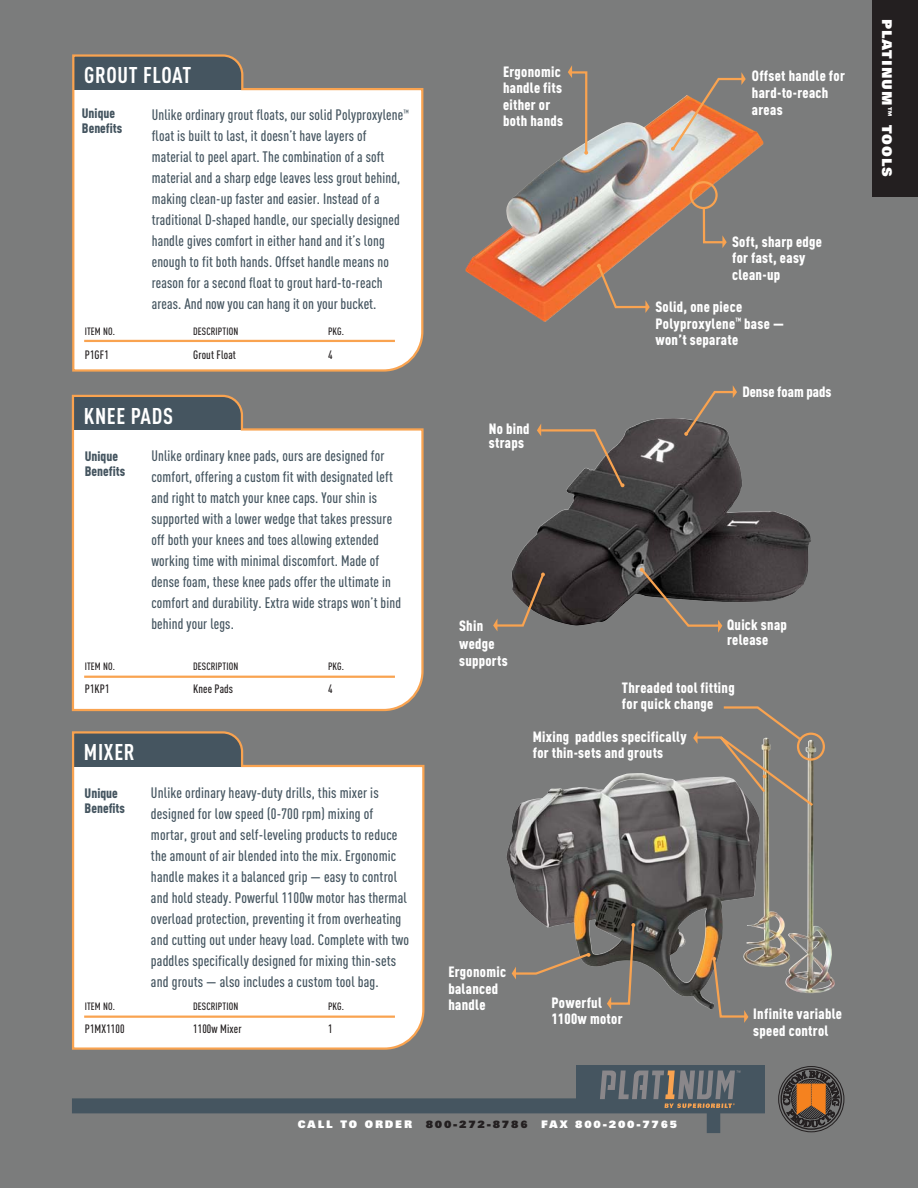
<style>
.page{position:relative;width:918px;height:1188px;background:#7b7c7c}
.page>*{position:absolute;margin:0;border:0;box-sizing:border-box;transform-origin:0 0}
.t1{font:700 22.5px "DIN Cond";letter-spacing:.03em;color:#fff}
.t2{font:500 15px/21px "DIN Cond";letter-spacing:.01em;color:#455560}
.t3{font:900 14.7px/16.6px "DIN Cond";letter-spacing:.02em;color:#fff}
.t4{font:900 14.7px "DIN Cond";color:#fff}
.t5{font:900 13.5px/15px "DIN Cond";color:#455560}
.t6{font:900 13.5px "Zurich BT";letter-spacing:.07em;color:#fff}
.t7{font:500 12px "DIN Cond";letter-spacing:.01em;color:#231f20}
.t8{font:500 10.5px "DIN Cond";letter-spacing:.01em;color:#231f20}
.t9{font:900 10.5px "Zurich BT";letter-spacing:.17em;color:#fff}
.t10{font:900 10.5px "Zurich BT";letter-spacing:.17em;color:#231f20}
</style>
<div class="page">
<img style="left:507px;top:773px;width:253px;height:236px">
<img style="left:512px;top:418px;width:299px;height:208px">
<img style="left:465px;top:107px;width:298px;height:215px">
<svg style="left:493px;top:572px;width:53px;height:59px"></svg>
<svg style="left:537px;top:423px;width:88px;height:66px"></svg>
<svg style="left:688px;top:180px;width:39px;height:68px"></svg>
<svg style="left:596px;top:264px;width:54px;height:49px"></svg>
<svg style="left:512px;top:952px;width:79px;height:27px"></svg>
<svg style="left:671px;top:72px;width:75px;height:79px"></svg>
<svg style="left:568px;top:65px;width:20px;height:90px"></svg>
<svg style="left:683px;top:385px;width:54px;height:52px"></svg>
<svg style="left:639px;top:567px;width:83px;height:66px"></svg>
<svg style="left:693px;top:706px;width:132px;height:102px"></svg>
<svg style="left:711px;top:956px;width:37px;height:67px"></svg>
<svg style="left:607px;top:922px;width:29px;height:87px"></svg>
<svg style="left:72px;top:54px;width:352px;height:318px;background:#edebea"></svg>
<svg style="left:71px;top:394px;width:353px;height:318px;background:#ecebe9"></svg>
<svg style="left:72px;top:731px;width:353px;height:319px;background:#edecea"></svg>
<hr style="left:84px;top:676px;width:311px;height:2px;background:#f9a350">
<hr style="left:84px;top:1016px;width:311px;height:2px;background:#f9a350">
<hr style="left:84px;top:340px;width:311px;height:2px;background:#f9a350">
<div style="left:778px;top:1066px;width:66px;height:66px;border:1px solid #231f20;border-radius:50%"></div>
<div style="left:781px;top:1068px;width:61px;height:62px;border:1px solid #231f20;border-radius:50%"></div>
<svg style="left:783px;top:1066px;width:56px;height:61px"></svg>
<div style="left:707px;top:1108px;width:13px;height:25px;background:#455560"></div>
<div style="left:72px;top:1098px;width:693px;height:15px;background:#455560"></div>
<div style="left:576px;top:1065px;width:189px;height:48px;background:#455560"></div>
<svg style="left:600px;top:1071px;width:140px;height:37px"></svg>
<div style="left:873px;top:0;width:45px;height:197px;background:#231f20"></div>
<h1 class="t1" style="left:84px;top:67px;width:109px">GROUT FLOAT</h1>
<p class="t2" style="left:152px;top:106px;width:259px">Unlike ordinary grout floats, our solid Polyproxylene<sup>™ </sup>float is built to last, it doesn’t have layers of material to peel apart. The combination of a soft material and a sharp edge leaves less grout behind, making clean-up faster and easier. Instead of a traditional D-shaped handle, our specially designed handle gives comfort in either hand and it’s long enough to fit both hands. Offset handle means no reason for a second float to grout hard-to-reach areas. And now you can hang it on your bucket.</p>
<p class="t5" style="left:82px;top:107px;width:42px">Unique<br>Benefits</p>
<p class="t8" style="left:85px;top:327px;width:32px">ITEM NO.</p>
<p class="t8" style="left:193px;top:327px;width:47px">DESCRIPTION</p>
<p class="t8" style="left:328px;top:327px;width:17px">PKG.</p>
<p class="t7" style="left:85px;top:350px;width:26px">P1GF1</p>
<p class="t7" style="left:193px;top:350px;width:44px">Grout Float</p>
<p class="t7" style="left:328px;top:350px;width:6px">4</p>
<h1 class="t1" style="left:84px;top:408px;width:91px">KNEE PADS</h1>
<p class="t2" style="left:151px;top:447px;width:251px">Unlike ordinary knee pads, ours are designed for comfort, offering a custom fit with designated left and right to match your knee caps. Your shin is supported with a lower wedge that takes pressure off both your knees and toes allowing extended working time with minimal discomfort. Made of dense foam, these knee pads offer the ultimate in comfort and durability. Extra wide straps won’t bind behind your legs.</p>
<p class="t5" style="left:85px;top:450px;width:42px">Unique<br>Benefits</p>
<p class="t8" style="left:85px;top:663px;width:32px">ITEM NO.</p>
<p class="t8" style="left:193px;top:663px;width:47px">DESCRIPTION</p>
<p class="t8" style="left:328px;top:663px;width:17px">PKG.</p>
<p class="t7" style="left:85px;top:684px;width:26px">P1KP1</p>
<p class="t7" style="left:193px;top:684px;width:41px">Knee Pads</p>
<p class="t7" style="left:328px;top:684px;width:6px">4</p>
<h1 class="t1" style="left:84px;top:744px;width:52px">MIXER</h1>
<p class="t5" style="left:85px;top:788px;width:42px">Unique<br>Benefits</p>
<p class="t2" style="left:151px;top:784px;width:260px">Unlike ordinary heavy-duty drills, this mixer is designed for low speed (0-700 rpm) mixing of mortar, grout and self-leveling products to reduce the amount of air blended into the mix. Ergonomic handle makes it a balanced grip — easy to control and hold steady. Powerful 1100w motor has thermal overload protection, preventing it from overheating and cutting out under heavy load. Complete with two paddles specifically designed for mixing thin-sets and grouts — also includes a custom tool bag.</p>
<p class="t8" style="left:85px;top:1003px;width:32px">ITEM NO.</p>
<p class="t8" style="left:193px;top:1003px;width:47px">DESCRIPTION</p>
<p class="t8" style="left:328px;top:1003px;width:17px">PKG.</p>
<p class="t7" style="left:85px;top:1024px;width:41px">P1MX1100</p>
<p class="t7" style="left:193px;top:1024px;width:50px">1100w Mixer</p>
<p class="t7" style="left:328px;top:1024px;width:6px">1</p>
<p class="t3" style="left:503px;top:65px;width:62px">Ergonomic handle fits either or both hands</p>
<p class="t3" style="left:489px;top:423px;width:42px;line-height:14.7px">No bind straps</p>
<p class="t3" style="left:752px;top:69px;width:94px">Offset handle for hard-to-reach areas</p>
<p class="t3" style="left:732px;top:235px;width:91px">Soft, sharp edge for fast, easy clean-up</p>
<p class="t3" style="left:655px;top:300px;width:130px">Solid, one piece<br>Polyproxylene<sup>™</sup> base — won’t separate</p>
<p class="t4" style="left:742px;top:387px;width:91px">Dense foam pads</p>
<p class="t3" style="left:459px;top:619px;width:50px;line-height:17.7px">Shin wedge supports</p>
<p class="t3" style="left:727px;top:619px;width:61px;line-height:14.7px">Quick snap release</p>
<p class="t3" style="left:622px;top:681px;width:114px">Threaded tool fitting for quick change</p>
<p class="t3" style="left:533px;top:730px;width:155px">Mixing paddles specifically for thin-sets and grouts</p>
<p class="t3" style="left:448px;top:965px;width:59px">Ergonomic balanced handle</p>
<p class="t3" style="left:551px;top:996px;width:73px">Powerful<br>1100w motor</p>
<p class="t3" style="left:753px;top:1007px;width:90px">Infinite variable speed control</p>
<p class="t9" style="left:298px;top:1120px;width:116px">CALL TO ORDER</p>
<p class="t10" style="left:426px;top:1120px;width:104px">800-272-8786</p>
<p class="t9" style="left:541px;top:1120px;width:138px">FAX 800-200-7765</p>
<p class="t6" style="left:892px;top:19px;width:160px;rotate:90deg">PLATINUM™ TOOLS</p>
</div>
